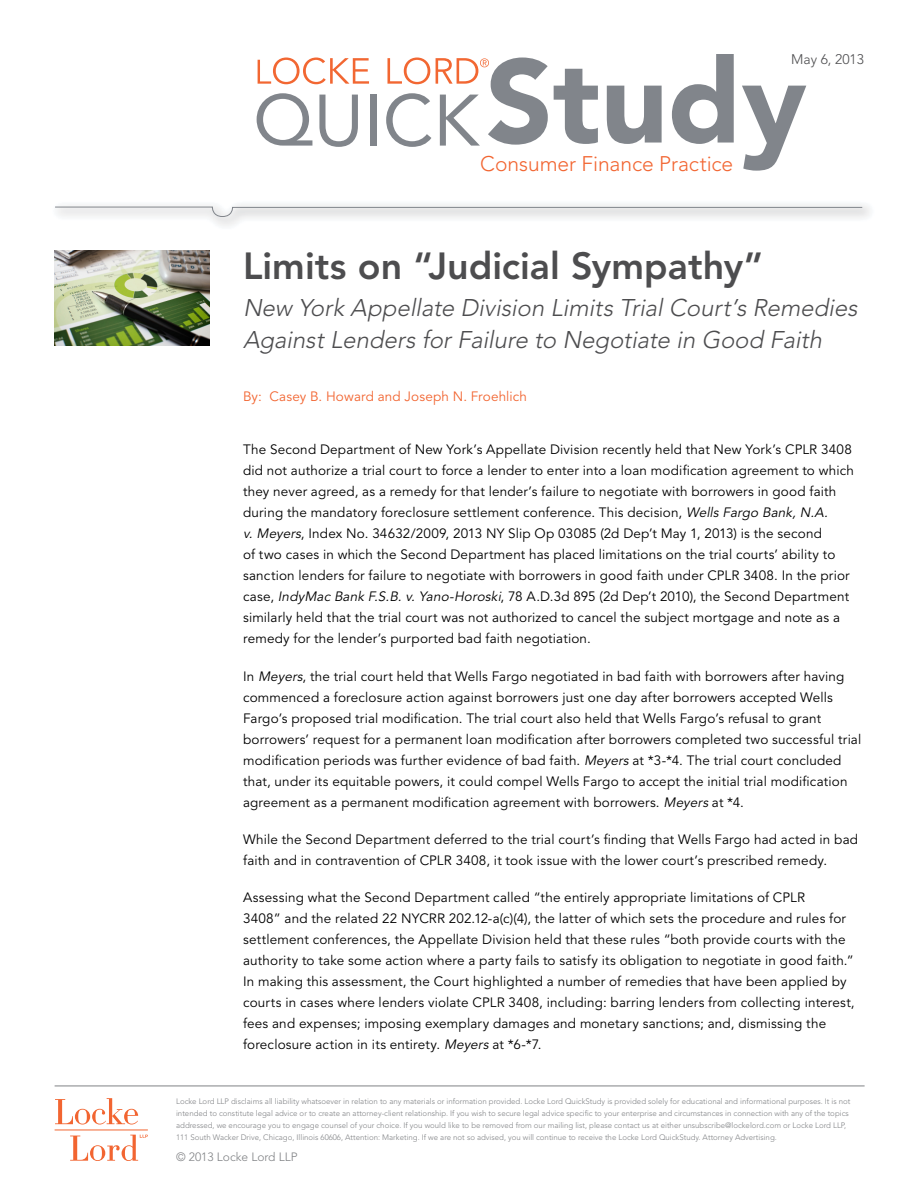
<style>
.page{position:relative;width:918px;height:1188px;background:#fff}
.page>*{position:absolute;margin:0;border:0;box-sizing:border-box;transform-origin:0 0}
.t1{font:800 37.5px "Avenir LT Std";color:#4d4d4f}
.t2{font:italic 300 24px/31.5px "Avenir LT Std";color:#4d4d4f}
.t3{font:300 21px "Avenir LT Std";letter-spacing:-.005em;color:#f26531}
.t4{font:300 13.8px "Avenir LT Std";color:#4d4d4f}
.t5{font:13.5px/21px "Avenir LT Std";letter-spacing:.01em;color:#000}
.t6{font:13.5px "Avenir LT Std";letter-spacing:.01em;color:#f26531}
.t7{font:300 12px "Avenir LT Std";color:#808285}
.t8{font:300 7.8px/12px "Avenir LT Std";color:#808285}
.s1{font-style:italic}
</style>
<div class="page">
<svg style="left:55px;top:1098px;width:83px;height:27px"></svg>
<svg style="left:70px;top:1135px;width:78px;height:26px"></svg>
<hr style="left:55px;top:1130px;width:93px;height:1px;background:#f26531">
<hr style="left:55px;top:1086px;width:810px;height:1px;background:#808285">
<svg style="left:55px;top:207px;width:808px;height:10px"></svg>
<svg style="left:554px;top:69px;width:44px;height:75px"></svg>
<svg style="left:607px;top:86px;width:55px;height:58px"></svg>
<svg style="left:672px;top:54px;width:62px;height:90px"></svg>
<svg style="left:742px;top:86px;width:64px;height:85px"></svg>
<svg style="left:258px;top:58px;width:111px;height:26px"></svg>
<svg style="left:257px;top:93px;width:55px;height:53px"></svg>
<svg style="left:319px;top:95px;width:39px;height:52px"></svg>
<div style="left:370px;top:95px;width:6px;height:51px;background:#81858b"></div>
<svg style="left:386px;top:58px;width:162px;height:89px"></svg>
<img style="left:54px;top:251px;width:156px;height:95px">
<h3 class="t3" style="left:480px;top:151px;width:255px">Consumer Finance Practice</h3>
<p class="t4" style="left:791px;top:52px;width:74px">May 6, 2013</p>
<h1 class="t1" style="left:243px;top:244px;width:522px">Limits on “Judicial Sympathy”</h1>
<h2 class="t2" style="left:243px;top:292px;width:621px">New York Appellate Division Limits TrialCourt’s Remedies<br>AgainstLenders forFailure to Negotiate in Good Faith</h2>
<p class="t6" style="left:243px;top:389px;width:286px">By: Casey B. Howard and Joseph N. Froehlich</p>
<p class="t5" style="left:243px;top:440px;width:612px">The Second Department of New York’s Appellate Division recently held that New York’s CPLR 3408 did not authorize a trial court to force a lender to enter into a loan modification agreement to which they never agreed, as a remedy for that lender’s failure to negotiate with borrowers in good faith during the mandatory foreclosure settlement conference. This decision, <span class="s1">Wells Fargo Bank, N.A.<br>v. Meyers</span>, Index No. 34632/2009, 2013 NY Slip Op 03085 (2d Dep’t May 1, 2013) is the second<br>of two cases in which the Second Department has placed limitations on the trial courts’ ability to sanction lenders for failure to negotiate with borrowers in good faith under CPLR 3408. In the prior case, <span class="s1">IndyMac Bank F.S.B. v. Yano-Horoski</span>, 78 A.D.3d 895 (2d Dep’t 2010), the Second Department similarly held that the trial court was not authorized to cancel the subject mortgage and note as a remedy for the lender’s purported bad faith negotiation.</p>
<p class="t5" style="left:243px;top:666px;width:620px">In <span class="s1">Meyers</span>, the trial court held that Wells Fargo negotiated in bad faith with borrowers after having commenced a foreclosure action against borrowers just one day after borrowers accepted Wells Fargo’s proposed trial modification. The trial court also held that Wells Fargo’s refusal to grant borrowers’ request for a permanent loan modification after borrowers completed two successful trial modification periods was further evidence of bad faith. <span class="s1">Meyers</span> at *3-*4. The trial court concluded that, under its equitable powers, it could compel Wells Fargo to accept the initial trial modification agreement as a permanent modification agreement with borrowers. <span class="s1">Meyers</span> at *4.</p>
<p class="t5" style="left:243px;top:829px;width:617px">While the Second Department deferred to the trial court’s finding that Wells Fargo had acted in bad faith and in contravention of CPLR 3408, it took issue with the lower court’s prescribed remedy.</p>
<p class="t5" style="left:243px;top:887px;width:613px">Assessing what the Second Department called “the entirely appropriate limitations of CPLR<br>3408” and the related 22 NYCRR 202.12-a(c)(4), the latter of which sets the procedure and rules for settlement conferences, the Appellate Division held that these rules “both provide courts with the authority to take some action where a party fails to satisfy its obligation to negotiate in good faith.” In making this assessment, the Court highlighted a number of remedies that have been applied by courts in cases where lenders violate CPLR 3408, including: barring lenders from collecting interest, fees and expenses; imposing exemplary damages and monetary sanctions; and, dismissing the foreclosure action in its entirety. <span class="s1">Meyers</span> at *6-*7.</p>
<p class="t8" style="left:176px;top:1095px;width:676px">Locke Lord LLP disclaims all liability whatsoever in relation to any materials or information provided. Locke Lord QuickStudy is provided solely for educational and informational purposes. It is not intended to constitute legal advice or to create an attorney-client relationship. If you wish to secure legal advice specific to your enterprise and circumstances in connection with any of the topics addressed, we encourage you to engage counsel of your choice. If you would like to be removed from our mailing list, please contact us at either unsubscribe@lockelord.com or Locke Lord LLP, 111 South Wacker Drive, Chicago, Illinois 60606, Attention: Marketing. If we are not so advised, you will continue to receive the Locke Lord QuickStudy. Attorney Advertising.</p>
<p class="t7" style="left:176px;top:1150px;width:123px">© 2013 Locke Lord LLP</p>
</div>
